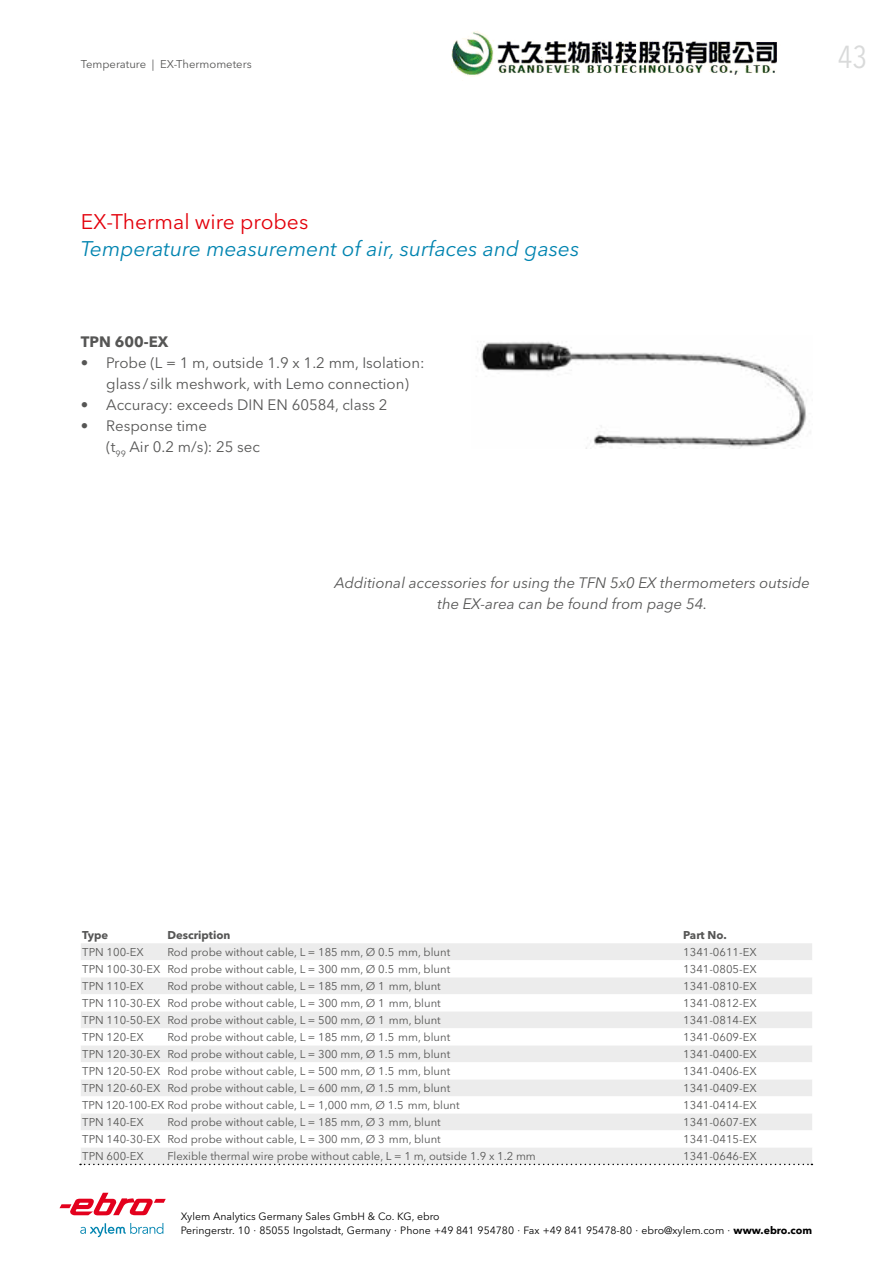
<style>
.page{position:relative;width:893px;height:1263px;background:#fff}
.page>*{position:absolute;margin:0;border:0;box-sizing:border-box;transform-origin:0 0}
.t1{font:condensed 31.5px "Avenir Next LT Pro";color:#d9dada}
.t2{font:italic 21px "Avenir Next LT Pro";color:#0084b0}
.t3{font:21px "Avenir Next LT Pro";color:#e3000b}
.t4{font:15px/21px "Avenir Next LT Pro";color:#565655}
.t5{font:italic 15px/21px "Avenir Next LT Pro";color:#565655;text-align:center}
.t6{font:700 15px "Avenir Next LT Pro";color:#565655}
.t7{font:11.25px "Avenir Next LT Pro";color:#565655}
.t8{font:700 11.25px "Avenir Next LT Pro";color:#565655}
.t9{font:10.5px/13.5px "Avenir Next LT Pro";color:#000}
.s1{font-weight:700}
</style>
<div class="page">
<img style="left:477px;top:341px;width:329px;height:108px">
<div style="left:81px;top:943px;width:731px;height:221px;background:#ececec"></div>
<svg style="left:81px;top:960px;width:731px;height:187px"></svg>
<svg style="left:80px;top:1164px;width:732px;height:1px"></svg>
<svg style="left:80px;top:1223px;width:83px;height:14px"></svg>
<svg style="left:60px;top:1193px;width:106px;height:22px"></svg>
<img style="left:452px;top:31px;width:325px;height:46px">
<p class="t7" style="left:81px;top:57px;width:172px">Temperature | EX-Thermometers</p>
<h1 class="t1" style="left:838px;top:38px;width:31px">43</h1>
<h2 class="t3" style="left:81px;top:209px;width:229px">EX-Thermal wire probes</h2>
<h2 class="t2" style="left:81px;top:236px;width:500px">Temperature measurement of air, surfaces and gases</h2>
<h3 class="t6" style="left:81px;top:333px;width:89px">TPN 600-EX</h3>
<h3 class="t4" style="left:106px;top:353px;width:320px;text-indent:-26px">• Probe (L = 1 m, outside 1.9 x 1.2 mm, Isolation: glass / silk meshwork, with Lemo connection)</h3>
<h3 class="t4" style="left:81px;top:395px;width:308px">• Accuracy: exceeds DIN EN 60584, class 2</h3>
<h3 class="t4" style="left:106px;top:416px;width:155px;text-indent:-26px">• Response time<br>(t<sub>99</sub> Air 0.2 m/s): 25 sec</h3>
<h3 class="t5" style="left:335px;top:572px;width:477px">Additional accessories for using the TFN 5x0 EX thermometers outside the EX-area can be found from page 54.</h3>
<p class="t8" style="left:82px;top:928px;width:27px">Type</p>
<p class="t8" style="left:167px;top:928px;width:65px">Description</p>
<p class="t8" style="left:683px;top:928px;width:45px">Part No.</p>
<p class="t7" style="left:82px;top:945px;width:63px">TPN 100-EX</p>
<p class="t7" style="left:167px;top:945px;width:284px">Rod probe without cable, L = 185 mm, Ø 0.5 mm, blunt</p>
<p class="t7" style="left:683px;top:945px;width:75px">1341-0611-EX</p>
<p class="t7" style="left:82px;top:962px;width:369px">TPN 100-30-EX Rod probe without cable, L = 300 mm, Ø 0.5 mm, blunt</p>
<p class="t7" style="left:683px;top:962px;width:75px">1341-0805-EX</p>
<p class="t7" style="left:82px;top:979px;width:63px">TPN 110-EX</p>
<p class="t7" style="left:167px;top:979px;width:275px">Rod probe without cable, L = 185 mm, Ø 1 mm, blunt</p>
<p class="t7" style="left:683px;top:979px;width:75px">1341-0810-EX</p>
<p class="t7" style="left:82px;top:996px;width:360px">TPN 110-30-EX Rod probe without cable, L = 300 mm, Ø 1 mm, blunt</p>
<p class="t7" style="left:683px;top:996px;width:75px">1341-0812-EX</p>
<p class="t7" style="left:82px;top:1013px;width:360px">TPN 110-50-EX Rod probe without cable, L = 500 mm, Ø 1 mm, blunt</p>
<p class="t7" style="left:683px;top:1013px;width:75px">1341-0814-EX</p>
<p class="t7" style="left:82px;top:1030px;width:63px">TPN 120-EX</p>
<p class="t7" style="left:167px;top:1030px;width:284px">Rod probe without cable, L = 185 mm, Ø 1.5 mm, blunt</p>
<p class="t7" style="left:683px;top:1030px;width:75px">1341-0609-EX</p>
<p class="t7" style="left:82px;top:1047px;width:369px">TPN 120-30-EX Rod probe without cable, L = 300 mm, Ø 1.5 mm, blunt</p>
<p class="t7" style="left:683px;top:1047px;width:75px">1341-0400-EX</p>
<p class="t7" style="left:82px;top:1064px;width:369px">TPN 120-50-EX Rod probe without cable, L = 500 mm, Ø 1.5 mm, blunt</p>
<p class="t7" style="left:683px;top:1064px;width:75px">1341-0406-EX</p>
<p class="t7" style="left:82px;top:1081px;width:369px">TPN 120-60-EX Rod probe without cable, L = 600 mm, Ø 1.5 mm, blunt</p>
<p class="t7" style="left:683px;top:1081px;width:75px">1341-0409-EX</p>
<p class="t7" style="left:82px;top:1098px;width:379px">TPN 120-100-EX Rod probe without cable, L = 1,000 mm, Ø 1.5 mm, blunt</p>
<p class="t7" style="left:683px;top:1098px;width:75px">1341-0414-EX</p>
<p class="t7" style="left:82px;top:1115px;width:63px">TPN 140-EX</p>
<p class="t7" style="left:167px;top:1115px;width:275px">Rod probe without cable, L = 185 mm, Ø 3 mm, blunt</p>
<p class="t7" style="left:683px;top:1115px;width:75px">1341-0607-EX</p>
<p class="t7" style="left:82px;top:1132px;width:360px">TPN 140-30-EX Rod probe without cable, L = 300 mm, Ø 3 mm, blunt</p>
<p class="t7" style="left:683px;top:1132px;width:75px">1341-0415-EX</p>
<p class="t7" style="left:82px;top:1149px;width:63px">TPN 600-EX</p>
<p class="t7" style="left:167px;top:1149px;width:370px">Flexible thermal wire probe without cable, L = 1 m, outside 1.9 x 1.2 mm</p>
<p class="t7" style="left:683px;top:1149px;width:75px">1341-0646-EX</p>
<p class="t9" style="left:181px;top:1210px;width:633px">Xylem Analytics Germany Sales GmbH &amp; Co. KG, ebro<br>Peringerstr. 10 ∙ 85055 Ingolstadt, Germany ∙ Phone +49 841 954780 ∙ Fax +49 841 95478-80 ∙ ebro@xylem.com ∙ <span class="s1">www.ebro.com</span></p>
</div>
